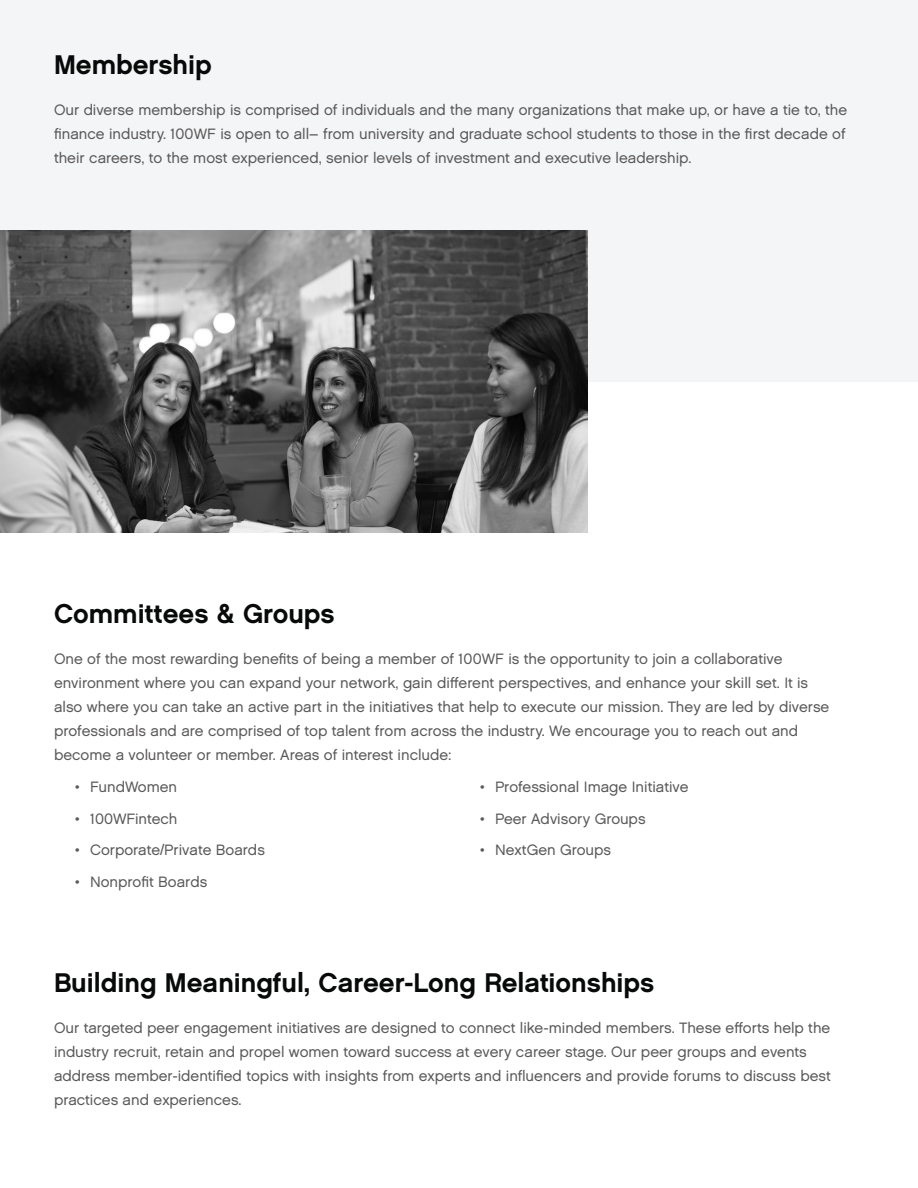
<style>
.page{position:relative;width:918px;height:1188px;background:#fff}
.page>*{position:absolute;margin:0;border:0;box-sizing:border-box;transform-origin:0 0}
.t1{font:27px "Chalet New York Nineteen Sixty";color:#080a09}
.t2{font:16.5px "Chalet London Nineteen Sixty";color:#5a5858}
.t3{font:15px/24px "Chalet London Nineteen Sixty";color:#5a5858}
</style>
<div class="page">
<div style="left:0;top:0;width:918px;height:381px;background:#f4f5f6"></div>
<img style="left:0;top:231px;width:588px;height:302px">
<p class="t1" style="left:54px;top:48px;width:159px">Membership</p>
<p class="t3" style="left:54px;top:98px;width:795px;text-align:justify">Our diverse membership is comprised of individuals and the many organizations that make up, or have a tie to, the finance industry. 100WF is open to all– from university and graduate school students to those in the first decade of their careers, to the most experienced, senior levels of investment and executive leadership.</p>
<p class="t1" style="left:54px;top:597px;width:282px">Committees &amp; Groups</p>
<p class="t3" style="left:54px;top:647px;width:777px">One of the most rewarding benefits of being a member of 100WF is the opportunity to join a collaborative environment where you can expand your network, gain different perspectives, and enhance your skill set. It is also where you can take an active part in the initiatives that help to execute our mission. They are led by diverse professionals and are comprised of top talent from across the industry. We encourage you to reach out and become a volunteer or member. Areas of interest include:</p>
<p class="t3" style="left:90px;top:775px;width:89px">FundWomen</p>
<p class="t3" style="left:90px;top:806px;width:89px">100WFintech</p>
<p class="t3" style="left:90px;top:838px;width:176px">Corporate/Private Boards</p>
<p class="t3" style="left:90px;top:869px;width:119px">Nonprofit Boards</p>
<p class="t3" style="left:495px;top:775px;width:195px">Professional Image Initiative</p>
<p class="t3" style="left:495px;top:806px;width:152px">Peer Advisory Groups</p>
<p class="t3" style="left:495px;top:838px;width:118px">NextGen Groups</p>
<p class="t2" style="left:75px;top:777px;width:7px">•</p>
<p class="t2" style="left:75px;top:809px;width:7px">•</p>
<p class="t2" style="left:75px;top:840px;width:7px">•</p>
<p class="t2" style="left:75px;top:872px;width:7px">•</p>
<p class="t2" style="left:480px;top:777px;width:7px">•</p>
<p class="t2" style="left:480px;top:809px;width:7px">•</p>
<p class="t2" style="left:480px;top:840px;width:7px">•</p>
<p class="t1" style="left:54px;top:965px;width:602px">Building Meaningful, Career-Long Relationships</p>
<p class="t3" style="left:54px;top:1015px;width:778px">Our targeted peer engagement initiatives are designed to connect like-minded members. These efforts help the industry recruit, retain and propel women toward success at every career stage. Our peer groups and events address member-identified topics with insights from experts and influencers and provide forums to discuss best practices and experiences.</p>
</div>
